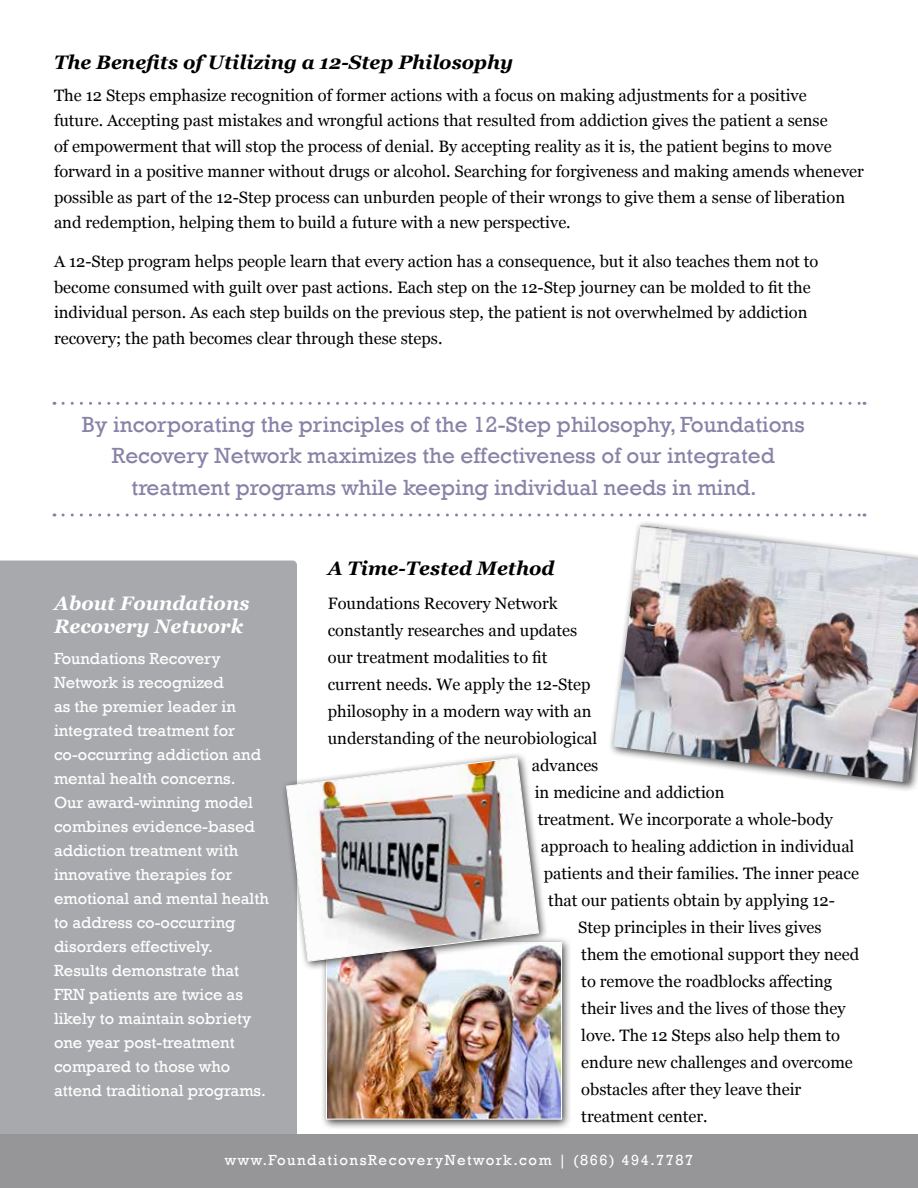
<style>
.page{position:relative;width:918px;height:1188px;background:#fff}
.page>*{position:absolute;margin:0;border:0;box-sizing:border-box;transform-origin:0 0}
.t1{font:22.5px/31.5px "Rockwell";color:#8982a7;text-align:center}
.t2{font:italic 700 19.5px "Georgia";color:#000}
.t3{font:italic 700 19.5px/23.4px "Georgia";color:#fff}
.t4{font:16.5px/25.5px "Georgia";color:#000}
.t5{font:16.5px/24px "Rockwell";color:#fff}
.t6{font:15px "Rockwell";letter-spacing:.1em;color:#fff}
</style>
<div class="page">
<div style="left:0;top:561px;width:297px;height:574px;background:#a7a9ac"></div>
<div style="left:0;top:1135px;width:918px;height:53px;background:#969698"></div>
<svg style="left:63px;top:402px;width:802px;height:3px"></svg>
<svg style="left:63px;top:514px;width:802px;height:3px"></svg>
<div style="left:320px;top:937px;width:252px;height:193px;background:#000;opacity:.75"></div>
<img style="left:328px;top:945px;width:232px;height:172px">
<div style="left:326px;top:943px;width:236px;height:176px;border:1px solid #fff"></div>
<div style="left:281px;top:752px;width:268px;height:219px;background:#000;opacity:.75"></div>
<img style="left:286px;top:758px;width:253px;height:209px">
<div style="left:608px;top:520px;width:310px;height:273px;background:#000;opacity:.75"></div>
<img style="left:613px;top:525px;width:305px;height:258px">
<p class="t2" style="left:54px;top:49px;width:461px">The Benefits of Utilizing a 12-Step Philosophy</p>
<p class="t4" style="left:54px;top:83px;width:811px">The 12 Steps emphasize recognition of former actions with a focus on making adjustments for a positive<br>future. Accepting past mistakes and wrongful actions that resulted from addiction gives the patient a sense<br>of empowerment that will stop the process of denial. By accepting reality as it is, the patient begins to move forward in a positive manner without drugs or alcohol. Searching for forgiveness and making amends whenever possible as part of the 12-Step process can unburden people of their wrongs to give them a sense of liberation and redemption, helping them to build a future with a new perspective.</p>
<p class="t4" style="left:54px;top:249px;width:766px">A 12-Step program helps people learn that every action has a consequence, but it also teaches them not to become consumed with guilt over past actions. Each step on the 12-Step journey can be molded to fit the individual person. As each step builds on the previous step, the patient is not overwhelmed by addiction recovery; the path becomes clear through these steps.</p>
<h1 class="t1" style="left:82px;top:409px;width:725px">By incorporating the principles of the 12-Step philosophy, Foundations<br>Recovery Network maximizes the effectiveness of our integrated treatment programs while keeping individual needs in mind.</h1>
<p class="t3" style="left:54px;top:592px;width:197px">About Foundations<br>Recovery Network</p>
<p class="t5" style="left:54px;top:647px;width:216px">Foundations Recovery<br>Network is recognized<br>as the premier leader in integrated treatment for co-occurring addiction and mental health concerns.<br>Our award-winning model combines evidence-based addiction treatment with innovative therapies for emotional and mental health to address co-occurring disorders effectively.<br>Results demonstrate that<br>FRN patients are twice as likely to maintain sobriety one year post-treatment compared to those who attend traditional programs.</p>
<p class="t2" style="left:328px;top:556px;width:228px">A Time-Tested Method</p>
<p class="t4" style="left:328px;top:591px;width:232px">Foundations Recovery Network</p>
<p class="t4" style="left:328px;top:618px;width:251px">constantly researches and updates</p>
<p class="t4" style="left:328px;top:645px;width:221px">our treatment modalities to fit</p>
<p class="t4" style="left:328px;top:672px;width:264px">current needs. We apply the 12-Step</p>
<p class="t4" style="left:328px;top:699px;width:265px">philosophy in a modern way with an</p>
<p class="t4" style="left:328px;top:726px;width:271px">understanding of the neurobiological</p>
<p class="t4" style="left:532px;top:753px;width:68px">advances</p>
<p class="t4" style="left:535px;top:780px;width:191px">in medicine and addiction</p>
<p class="t4" style="left:538px;top:807px;width:297px">treatment. We incorporate a whole-body</p>
<p class="t4" style="left:541px;top:834px;width:315px">approach to healing addiction in individual</p>
<p class="t4" style="left:544px;top:861px;width:317px">patients and their families. The inner peace</p>
<p class="t4" style="left:548px;top:888px;width:288px">that our patients obtain by applying 12-</p>
<p class="t4" style="left:578px;top:915px;width:245px">Step principles in their lives gives</p>
<p class="t4" style="left:581px;top:942px;width:279px">them the emotional support they need</p>
<p class="t4" style="left:581px;top:969px;width:253px">to remove the roadblocks affecting</p>
<p class="t4" style="left:581px;top:996px;width:266px">their lives and the lives of those they</p>
<p class="t4" style="left:581px;top:1023px;width:260px">love. The 12 Steps also help them to</p>
<p class="t4" style="left:581px;top:1050px;width:273px">endure new challenges and overcome</p>
<p class="t4" style="left:581px;top:1077px;width:222px">obstacles after they leave their</p>
<p class="t4" style="left:581px;top:1104px;width:128px">treatment center.</p>
<p class="t6" style="left:225px;top:1151px;width:470px">www.FoundationsRecoveryNetwork.com | (866) 494.7787</p>
</div>
